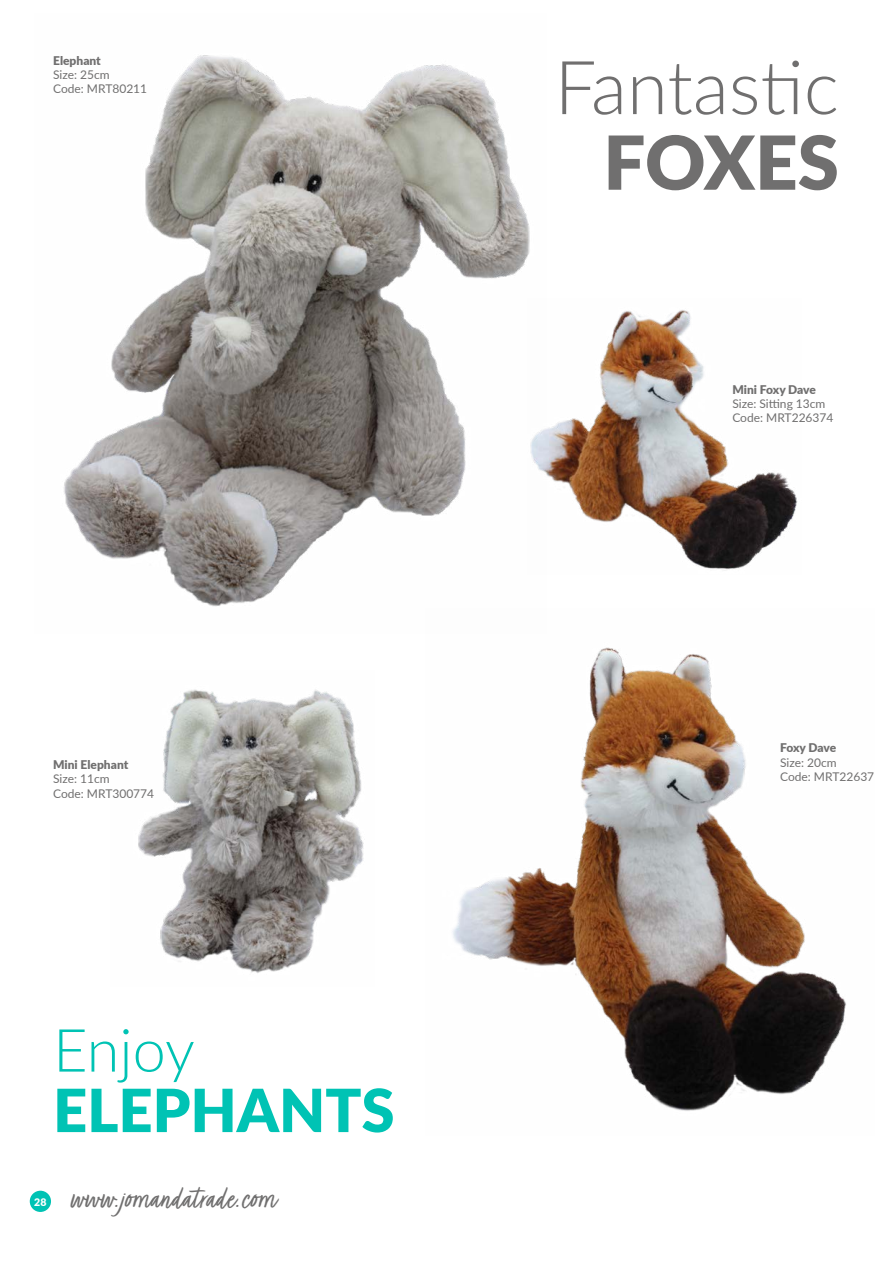
<style>
.page{position:relative;width:893px;height:1263px;background:#fff}
.page>*{position:absolute;margin:0;border:0;box-sizing:border-box;transform-origin:0 0}
.t1{font:300 74.4px "Lato";color:#706f6f}
.t2{font:900 74.4px "Lato";letter-spacing:-.005em;color:#706f6f}
.t3{font:900 59.55px "Lato";color:#00c3b4}
.t4{font:300 59.55px "Lato";letter-spacing:-.005em;color:#00c3b4}
.t5{font:37.5px "Turbinado Light Pro";color:#706f6f}
.t6{font:12px/14.4px "Lato";color:#706f6f}
.t7{font:900 12px "Lato";color:#706f6f}
.t8{font:900 10.5px "Lato";color:#fff}
</style>
<div class="page">
<img style="left:64px;top:55px;width:466px;height:552px">
<img style="left:138px;top:689px;width:226px;height:284px">
<div style="left:30px;top:1191px;width:21px;height:21px;background:#00c3b4;border-radius:50%"></div>
<img style="left:452px;top:647px;width:394px;height:464px">
<img style="left:528px;top:298px;width:270px;height:276px">
<p class="t7" style="left:53px;top:51px;width:49px">Elephant</p>
<p class="t6" style="left:53px;top:67px;width:96px">Size: 25cm<br>Code: MRT80211</p>
<p class="t7" style="left:53px;top:755px;width:77px">Mini Elephant</p>
<p class="t6" style="left:53px;top:771px;width:103px">Size: 11cm<br>Code: MRT300774</p>
<h2 class="t4" style="left:53px;top:1009px;width:143px">Enjoy</h2>
<h2 class="t3" style="left:53px;top:1065px;width:343px">ELEPHANTS</h2>
<p class="t8" style="left:34px;top:1194px;width:14px">28</p>
<h3 class="t5" style="left:70px;top:1177px;width:208px">www.jomandatrade.com</h3>
<h1 class="t1" style="left:555px;top:36px;width:286px">Fantastic</h1>
<h1 class="t2" style="left:603px;top:107px;width:237px">FOXES</h1>
<p class="t7" style="left:732px;top:380px;width:85px">Mini Foxy Dave</p>
<p class="t6" style="left:732px;top:396px;width:103px">Size: Sitting 13cm<br>Code: MRT226374</p>
<p class="t7" style="left:780px;top:739px;width:58px">Foxy Dave</p>
<p class="t6" style="left:780px;top:754px;width:96px">Size: 20cm<br>Code: MRT22637</p>
</div>
